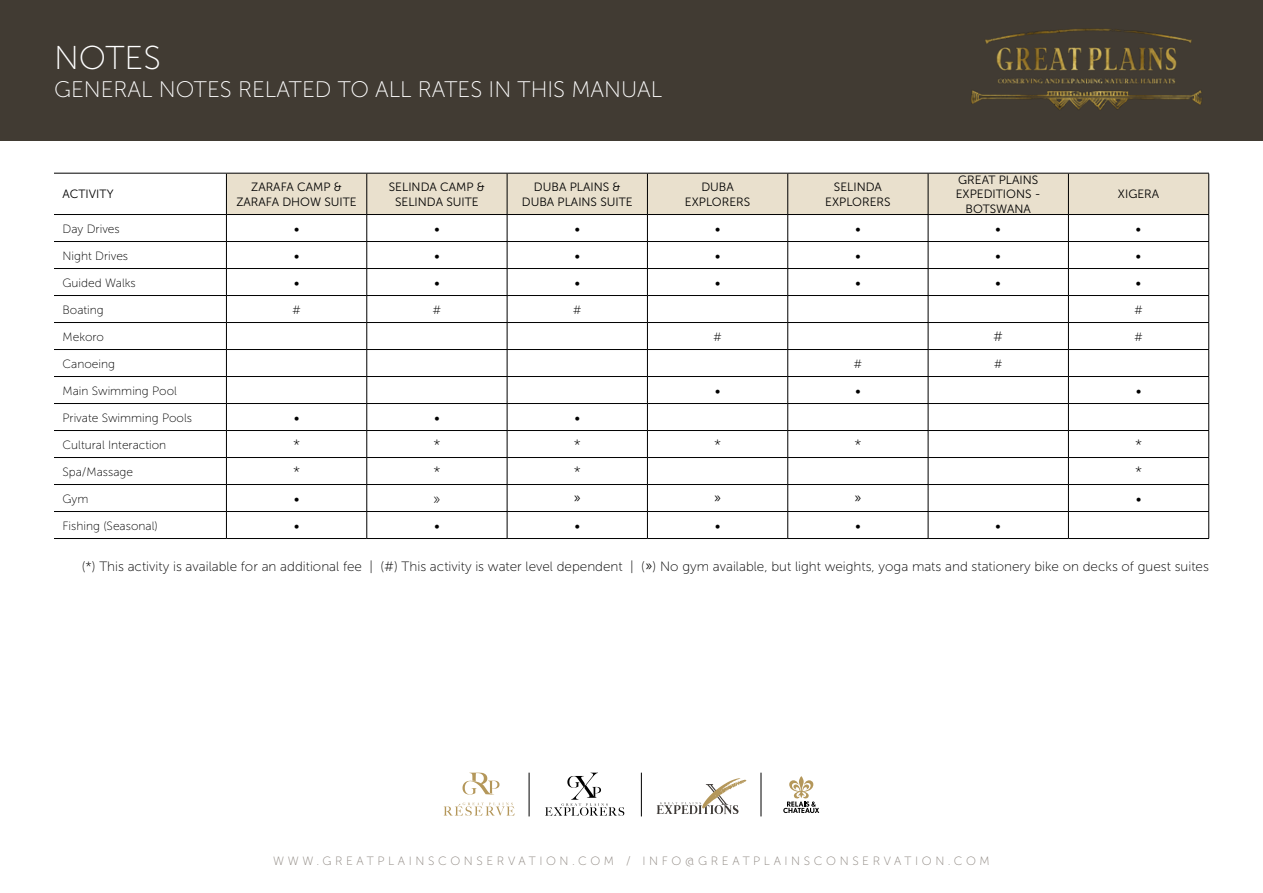
<style>
.page{position:relative;width:1263px;height:893px;background:#fff}
.page>*{position:absolute;margin:0;border:0;box-sizing:border-box;transform-origin:0 0}
.t1{font:33px "Museo Sans 100";color:#fff}
.t2{font:22.5px "Museo Sans 100";color:#fff}
.t3{font:15px "Museo Sans 100";color:#000}
.t4{font:13.5px "Museo Sans 100";color:#000}
.t5{font:13.5px "Museo Sans 300";color:#000}
.t6{font:12px/14.4px "Museo Sans 300";color:#000;text-align:center}
.t7{font:12px "Museo Sans 100";color:#000}
.t8{font:12px "Museo Sans 100";letter-spacing:.3em;color:#8b847e}
.s1{font-family:"Museo Sans 300"}
</style>
<div class="page">
<svg style="left:226px;top:174px;width:983px;height:364px"></svg>
<hr style="left:226px;top:538px;width:141px;height:1px;background:#000">
<hr style="left:367px;top:538px;width:140px;height:1px;background:#000">
<hr style="left:507px;top:538px;width:140px;height:1px;background:#000">
<hr style="left:647px;top:538px;width:141px;height:1px;background:#000">
<hr style="left:788px;top:538px;width:140px;height:1px;background:#000">
<hr style="left:928px;top:538px;width:140px;height:1px;background:#000">
<hr style="left:1068px;top:538px;width:141px;height:1px;background:#000">
<hr style="left:54px;top:173px;width:172px;height:1px;background:#000">
<hr style="left:226px;top:173px;width:141px;height:1px;background:#000">
<hr style="left:367px;top:173px;width:140px;height:1px;background:#000">
<hr style="left:507px;top:173px;width:140px;height:1px;background:#000">
<hr style="left:647px;top:173px;width:141px;height:1px;background:#000">
<hr style="left:788px;top:173px;width:140px;height:1px;background:#000">
<hr style="left:928px;top:173px;width:140px;height:1px;background:#000">
<hr style="left:1068px;top:173px;width:141px;height:1px;background:#000">
<hr style="left:54px;top:214px;width:172px;height:1px;background:#000">
<hr style="left:54px;top:241px;width:172px;height:1px;background:#000">
<hr style="left:54px;top:268px;width:172px;height:1px;background:#000">
<hr style="left:54px;top:295px;width:172px;height:1px;background:#000">
<hr style="left:54px;top:322px;width:172px;height:1px;background:#000">
<hr style="left:54px;top:349px;width:172px;height:1px;background:#000">
<hr style="left:54px;top:376px;width:172px;height:1px;background:#000">
<hr style="left:54px;top:403px;width:172px;height:1px;background:#000">
<hr style="left:54px;top:430px;width:172px;height:1px;background:#000">
<hr style="left:54px;top:457px;width:172px;height:1px;background:#000">
<hr style="left:54px;top:484px;width:172px;height:1px;background:#000">
<hr style="left:54px;top:511px;width:172px;height:1px;background:#000">
<hr style="left:54px;top:538px;width:172px;height:1px;background:#000">
<div style="left:0;top:0;width:1263px;height:140px;background:#413b33"></div>
<img style="left:971px;top:28px;width:231px;height:82px">
<svg style="left:783px;top:776px;width:36px;height:37px"></svg>
<svg style="left:545px;top:773px;width:79px;height:43px"></svg>
<svg style="left:462px;top:773px;width:37px;height:22px"></svg>
<svg style="left:443px;top:802px;width:72px;height:14px"></svg>
<hr style="left:529px;top:773px;width:1px;height:43px;background:#000">
<hr style="left:641px;top:773px;width:1px;height:43px;background:#000">
<svg style="left:657px;top:778px;width:89px;height:36px"></svg>
<hr style="left:761px;top:773px;width:1px;height:43px;background:#000">
<h1 class="t1" style="left:54px;top:40px;width:108px">NOTES</h1>
<h2 class="t2" style="left:54px;top:77px;width:610px">GENERAL NOTES RELATED TO ALL RATES IN THIS MANUAL</h2>
<p class="t6" style="left:63px;top:187px;width:53px">ACTIVITY</p>
<p class="t6" style="left:236px;top:180px;width:122px">ZARAFA CAMP &amp;<br>ZARAFA DHOW SUITE</p>
<p class="t6" style="left:389px;top:180px;width:98px">SELINDA CAMP &amp;<br>SELINDA SUITE</p>
<p class="t6" style="left:522px;top:180px;width:112px">DUBA PLAINS &amp;<br>DUBA PLAINS SUITE</p>
<p class="t6" style="left:685px;top:180px;width:67px">DUBA<br>EXPLORERS</p>
<p class="t6" style="left:825px;top:180px;width:67px">SELINDA<br>EXPLORERS</p>
<p class="t6" style="left:956px;top:173px;width:86px">GREAT PLAINS<br>EXPEDITIONS -<br>BOTSWANA</p>
<p class="t6" style="left:1118px;top:187px;width:43px">XIGERA</p>
<p class="t7" style="left:63px;top:222px;width:59px">Day Drives</p>
<p class="t3" style="left:294px;top:221px;width:7px">•</p>
<p class="t3" style="left:434px;top:221px;width:7px">•</p>
<p class="t3" style="left:574px;top:221px;width:7px">•</p>
<p class="t3" style="left:715px;top:221px;width:7px">•</p>
<p class="t3" style="left:855px;top:221px;width:7px">•</p>
<p class="t3" style="left:995px;top:221px;width:7px">•</p>
<p class="t3" style="left:1136px;top:221px;width:7px">•</p>
<p class="t7" style="left:63px;top:249px;width:67px">Night Drives</p>
<p class="t3" style="left:294px;top:248px;width:7px">•</p>
<p class="t3" style="left:434px;top:248px;width:7px">•</p>
<p class="t3" style="left:574px;top:248px;width:7px">•</p>
<p class="t3" style="left:715px;top:248px;width:7px">•</p>
<p class="t3" style="left:855px;top:248px;width:7px">•</p>
<p class="t3" style="left:995px;top:248px;width:7px">•</p>
<p class="t3" style="left:1136px;top:248px;width:7px">•</p>
<p class="t7" style="left:63px;top:276px;width:75px">Guided Walks</p>
<p class="t3" style="left:294px;top:275px;width:7px">•</p>
<p class="t3" style="left:434px;top:275px;width:7px">•</p>
<p class="t3" style="left:574px;top:275px;width:7px">•</p>
<p class="t3" style="left:715px;top:275px;width:7px">•</p>
<p class="t3" style="left:855px;top:275px;width:7px">•</p>
<p class="t3" style="left:995px;top:275px;width:7px">•</p>
<p class="t3" style="left:1136px;top:275px;width:7px">•</p>
<p class="t7" style="left:63px;top:303px;width:43px">Boating</p>
<p class="t7" style="left:292px;top:303px;width:10px">#</p>
<p class="t7" style="left:432px;top:303px;width:10px">#</p>
<p class="t7" style="left:573px;top:303px;width:10px">#</p>
<p class="t7" style="left:1134px;top:303px;width:10px">#</p>
<p class="t7" style="left:63px;top:330px;width:43px">Mekoro</p>
<p class="t7" style="left:713px;top:330px;width:10px">#</p>
<p class="t4" style="left:993px;top:329px;width:11px">#</p>
<p class="t7" style="left:1134px;top:330px;width:10px">#</p>
<p class="t7" style="left:63px;top:357px;width:54px">Canoeing</p>
<p class="t7" style="left:853px;top:357px;width:10px">#</p>
<p class="t7" style="left:994px;top:357px;width:10px">#</p>
<p class="t7" style="left:63px;top:384px;width:116px">Main Swimming Pool</p>
<p class="t3" style="left:715px;top:383px;width:7px">•</p>
<p class="t3" style="left:855px;top:383px;width:7px">•</p>
<p class="t3" style="left:1136px;top:383px;width:7px">•</p>
<p class="t7" style="left:63px;top:411px;width:131px">Private Swimming Pools</p>
<p class="t3" style="left:294px;top:409px;width:7px">•</p>
<p class="t3" style="left:434px;top:409px;width:7px">•</p>
<p class="t3" style="left:574px;top:409px;width:7px">•</p>
<p class="t7" style="left:63px;top:438px;width:105px">Cultural Interaction</p>
<p class="t3" style="left:293px;top:436px;width:9px">*</p>
<p class="t3" style="left:433px;top:436px;width:9px">*</p>
<p class="t3" style="left:574px;top:436px;width:9px">*</p>
<p class="t3" style="left:714px;top:436px;width:9px">*</p>
<p class="t3" style="left:854px;top:436px;width:9px">*</p>
<p class="t3" style="left:1135px;top:436px;width:9px">*</p>
<p class="t7" style="left:63px;top:465px;width:72px">Spa/Massage</p>
<p class="t3" style="left:293px;top:463px;width:9px">*</p>
<p class="t3" style="left:433px;top:463px;width:9px">*</p>
<p class="t3" style="left:574px;top:463px;width:9px">*</p>
<p class="t3" style="left:1135px;top:463px;width:9px">*</p>
<p class="t7" style="left:63px;top:492px;width:27px">Gym</p>
<p class="t3" style="left:294px;top:490px;width:7px">•</p>
<p class="t3" style="left:433px;top:490px;width:9px">»</p>
<p class="t5" style="left:573px;top:491px;width:9px">»</p>
<p class="t5" style="left:714px;top:491px;width:9px">»</p>
<p class="t5" style="left:854px;top:491px;width:9px">»</p>
<p class="t3" style="left:1136px;top:490px;width:7px">•</p>
<p class="t7" style="left:63px;top:519px;width:97px">Fishing (Seasonal)</p>
<p class="t3" style="left:294px;top:517px;width:7px">•</p>
<p class="t3" style="left:434px;top:517px;width:7px">•</p>
<p class="t3" style="left:574px;top:517px;width:7px">•</p>
<p class="t3" style="left:715px;top:517px;width:7px">•</p>
<p class="t3" style="left:855px;top:517px;width:7px">•</p>
<p class="t3" style="left:995px;top:517px;width:7px">•</p>
<p class="t4" style="left:82px;top:559px;width:1129px">(*) This activity is available for an additional fee | (#) This activity is water level dependent | (<span class="s1">»</span>) No gym available, but light weights, yoga mats and stationery bike on decks of guest suites</p>
<p class="t8" style="left:273px;top:855px;width:718px">WWW.GREATPLAINSCONSERVATION.COM / INFO@GREATPLAINSCONSERVATION.COM</p>
</div>
